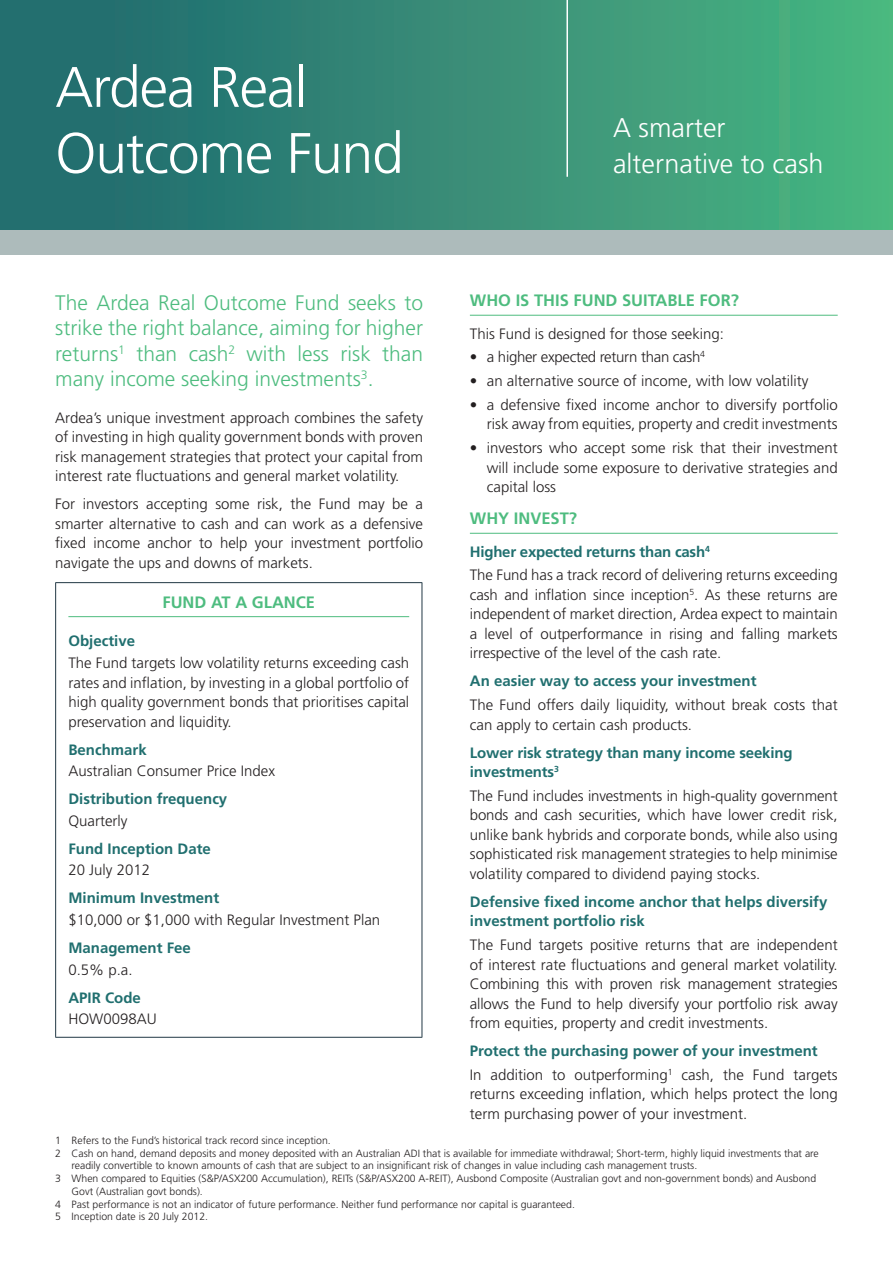
<style>
.page{position:relative;width:893px;height:1263px;background:#fff}
.page>*{position:absolute;margin:0;border:0;box-sizing:border-box;transform-origin:0 0}
._1__Heading{font:300 57px/66px "Frutiger";letter-spacing:-.02em;color:#fff}
._2__Intro{font:300 27px/36px "Frutiger";color:#fff}
.BODY{font:300 21px/25.5px "Frutiger";color:#4ebc7f;text-align:justify}
.t1{font:700 16.5px "Frutiger";color:#4ebc7f}
.BODY-2{font:300 15px/19.5px "Frutiger";color:#231f20;text-align:justify}
.BODY-3{font:700 15px/19.5px "Frutiger";color:#206f6f}
.BODY-4{font:300 15px "Frutiger";letter-spacing:-.02em;color:#231f20}
.FOOTNOTE{font:300 10.5px/12.8px "Frutiger";color:#231f20}
</style>
<div class="page">
<hr style="left:55px;top:582px;width:367px;height:1px;background:#213844">
<hr style="left:55px;top:583px;width:1px;height:454px;background:#213844">
<hr style="left:422px;top:583px;width:1px;height:454px;background:#213844">
<hr style="left:55px;top:1037px;width:367px;height:1px;background:#213844">
<hr style="left:68px;top:616px;width:341px;height:1px;background:#4ebc7f">
<hr style="left:470px;top:315px;width:368px;height:1px;background:#4ebc7f">
<hr style="left:470px;top:533px;width:368px;height:1px;background:#4ebc7f">
<div style="left:0;top:0;width:893px;height:243px;background:linear-gradient(to right,#20666e,#4cb581)"></div>
<hr style="left:566px;top:0;width:2px;height:177px;background:#fff">
<div style="left:0;top:230px;width:893px;height:25px;background:#adbbbb"></div>
<p class="_1__Heading" style="left:55px;top:55px;width:350px">Ardea Real<br>Outcome Fund</p>
<p class="_2__Intro" style="left:613px;top:110px;width:212px">A smarter alternative to cash</p>
<p class="BODY" style="left:55px;top:290px;width:369px">The Ardea Real Outcome Fund seeks to strike the right balance, aiming for higher returns<sup>1</sup> than cash<sup>2</sup> with less risk than many income seeking investments<sup>3</sup>.</p>
<p class="BODY-2" style="left:55px;top:408px;width:369px">Ardea’s unique investment approach combines the safety of investing in high quality government bonds with proven risk management strategies that protect your capital from interest rate fluctuations and general market volatility.</p>
<p class="BODY-2" style="left:55px;top:494px;width:369px">For investors accepting some risk, the Fund may be a smarter alternative to cash and can work as a defensive fixed income anchor to help your investment portfolio navigate the ups and downs of markets.</p>
<h2 class="t1" style="left:162px;top:592px;width:154px">FUND AT A GLANCE</h2>
<h3 class="BODY-3" style="left:68px;top:631px;width:68px">Objective</h3>
<p class="BODY-2" style="left:68px;top:653px;width:342px">The Fund targets low volatility returns exceeding cash rates and inflation, by investing in a global portfolio of high quality government bonds that prioritises capital preservation and liquidity.</p>
<h3 class="BODY-3" style="left:68px;top:740px;width:80px">Benchmark</h3>
<p class="BODY-2" style="left:68px;top:761px;width:208px">Australian Consumer Price Index</p>
<h3 class="BODY-3" style="left:68px;top:789px;width:160px">Distribution frequency</h3>
<p class="BODY-2" style="left:68px;top:811px;width:61px">Quarterly</p>
<h3 class="BODY-3" style="left:68px;top:839px;width:144px">Fund Inception Date</h3>
<p class="BODY-2" style="left:68px;top:861px;width:83px">20 July 2012</p>
<h3 class="BODY-3" style="left:68px;top:888px;width:152px">Minimum Investment</h3>
<p class="BODY-2" style="left:68px;top:910px;width:313px">$10,000 or $1,000 with Regular Investment Plan</p>
<h3 class="BODY-3" style="left:68px;top:938px;width:124px">Management Fee</h3>
<p class="BODY-2" style="left:68px;top:960px;width:66px">0.5% p.a.</p>
<h3 class="BODY-3" style="left:68px;top:988px;width:74px">APIR Code</h3>
<p class="BODY-2" style="left:68px;top:1010px;width:90px">HOW0098AU</p>
<h2 class="t1" style="left:470px;top:291px;width:271px">WHO IS THIS FUND SUITABLE FOR?</h2>
<p class="BODY-2" style="left:470px;top:324px;width:256px">This Fund is designed for those seeking:</p>
<p class="BODY-4" style="left:470px;top:349px;width:237px">• a higher expected return than cash<sup>4</sup></p>
<p class="BODY-2" style="left:470px;top:371px;width:340px">• an alternative source of income, with low volatility</p>
<p class="BODY-2" style="left:470px;top:395px;width:369px;text-align:right">• a defensive fixed income anchor to diversify portfolio risk away from equities, property and credit investments</p>
<p class="BODY-2" style="left:487px;top:438px;width:352px;text-indent:-17px">• investors who accept some risk that their investment will include some exposure to derivative strategies and capital loss</p>
<h2 class="t1" style="left:470px;top:509px;width:109px">WHY INVEST?</h2>
<h3 class="BODY-3" style="left:470px;top:542px;width:241px">Higher expected returns than cash<sup>4</sup></h3>
<p class="BODY-2" style="left:470px;top:566px;width:369px">The Fund has a track record of delivering returns exceeding cash and inflation since inception<sup>5</sup>. As these returns are independent of market direction, Ardea expect to maintain a level of outperformance in rising and falling markets irrespective of the level of the cash rate.</p>
<h3 class="BODY-3" style="left:470px;top:671px;width:288px">An easier way to access your investment</h3>
<p class="BODY-2" style="left:470px;top:695px;width:369px">The Fund offers daily liquidity, without break costs that can apply to certain cash products.</p>
<h3 class="BODY-3" style="left:470px;top:743px;width:324px">Lower risk strategy than many income seeking investments<sup>3</sup></h3>
<p class="BODY-2" style="left:470px;top:786px;width:369px">The Fund includes investments in high-quality government bonds and cash securities, which have lower credit risk, unlike bank hybrids and corporate bonds, while also using sophisticated risk management strategies to help minimise volatility compared to dividend paying stocks.</p>
<h3 class="BODY-3" style="left:470px;top:892px;width:359px">Defensive fixed income anchor that helps diversify investment portfolio risk</h3>
<p class="BODY-2" style="left:470px;top:935px;width:369px">The Fund targets positive returns that are independent of interest rate fluctuations and general market volatility.<br>Combining this with proven risk management strategies allows the Fund to help diversify your portfolio risk away from equities, property and credit investments.</p>
<p class="BODY-3" style="left:470px;top:1041px;width:349px">Protect the purchasing power of your investment</p>
<p class="BODY-2" style="left:470px;top:1065px;width:369px">In addition to outperforming<sup>1</sup> cash, the Fund targets returns exceeding inflation, which helps protect the long term purchasing power of your investment.</p>
<p class="FOOTNOTE" style="left:55px;top:1134px;width:277px">1 Refers to the Fund’s historical track record since inception.</p>
<p class="FOOTNOTE" style="left:72px;top:1147px;width:749px;text-indent:-16px">2 Cash on hand, demand deposits and money deposited with an Australian ADI that is available for immediate withdrawal; Short-term, highly liquid investments that are readily convertible to known amounts of cash that are subject to an insignificant risk of changes in value including cash management trusts.</p>
<p class="FOOTNOTE" style="left:72px;top:1172px;width:746px;text-indent:-16px">3 When compared to Equities (S&amp;P/ASX200 Accumulation), REITs (S&amp;P/ASX200 A-REIT), Ausbond Composite (Australian govt and non-government bonds) and Ausbond<br>Govt (Australian govt bonds).</p>
<p class="FOOTNOTE" style="left:55px;top:1198px;width:521px">4 Past performance is not an indicator of future performance. Neither fund performance nor capital is guaranteed.</p>
<p class="FOOTNOTE" style="left:55px;top:1210px;width:154px">5 Inception date is 20 July 2012.</p>
</div>
